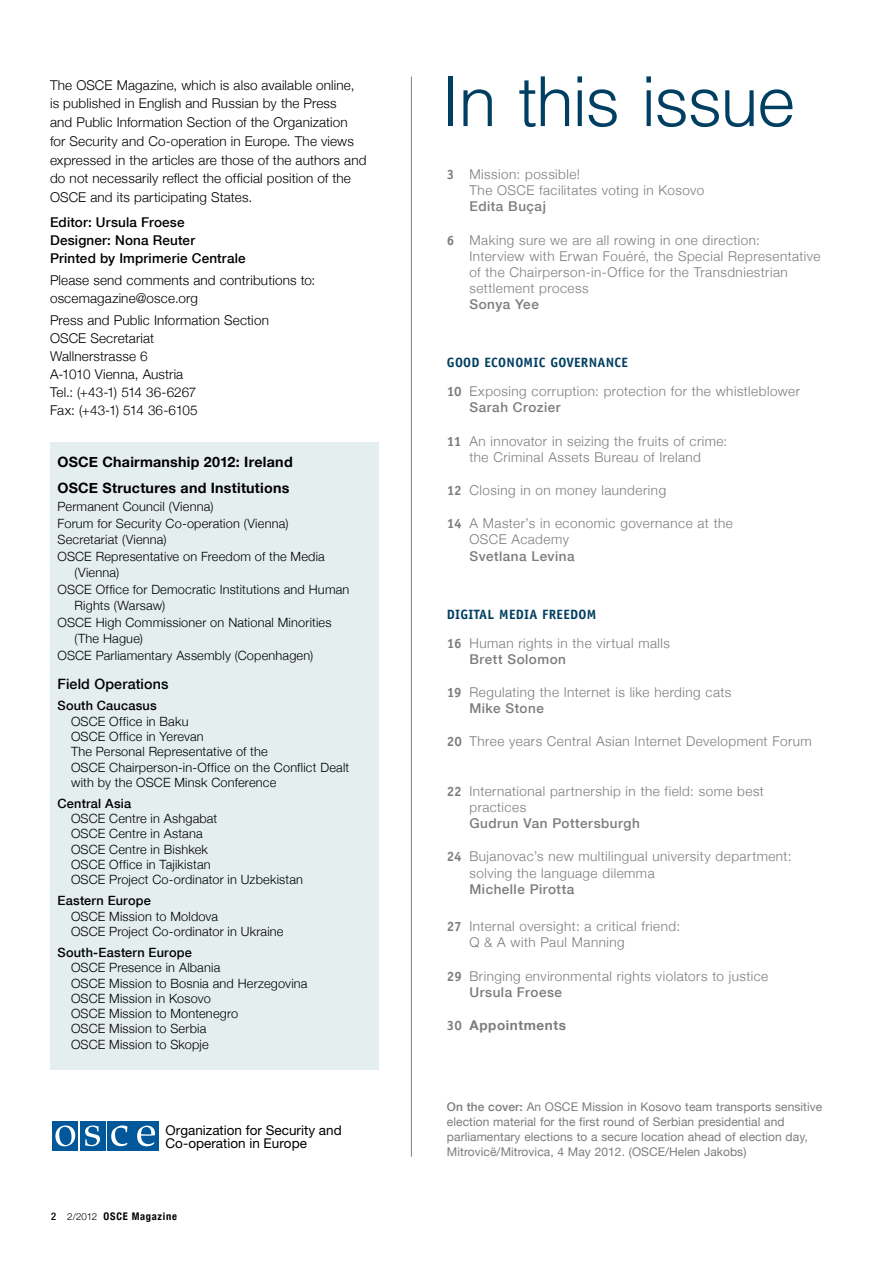
<style>
.page{position:relative;width:893px;height:1263px;background:#fff}
.page>*{position:absolute;margin:0;border:0;box-sizing:border-box;transform-origin:0 0}
.t1{font:300 69px "Helvetica";letter-spacing:-.025em;color:#003f61}
.t2{font:700 14.25px/25.7px "Helvetica Neue";letter-spacing:.015em;color:#000}
.t3{font:500 14.25px "Helvetica Neue";letter-spacing:.01em;color:#000}
.t4{font:300 13.5px/16.2px "Helvetica Neue";letter-spacing:.035em;color:#7b7c7e}
.t5{font:300 13.5px/18.8px "Helvetica Neue";letter-spacing:.01em;color:#000}
.t6{font:500 13.5px "Helvetica Neue";letter-spacing:.035em;color:#7b7c7e}
.t7{font:500 13.5px/18px "Helvetica Neue";letter-spacing:.015em;color:#000}
.t8{font:13.5px/13.5px "Helvetica Neue";color:#000}
.t9{font:700 13.5px "Officina Sans";letter-spacing:.02em;color:#003f61}
.t10{font:700 13.5px "Helvetica Neue";letter-spacing:.045em;color:#7b7c7e}
.t11{font:300 12.75px/15.3px "Helvetica Neue";letter-spacing:.015em;color:#000}
.t12{font:500 12.75px "Helvetica Neue";letter-spacing:.015em;color:#000}
.t13{font:12px/15px "Helvetica Neue";letter-spacing:.005em;color:#7b7c7e}
.t14{font:700 condensed 10.5px "Helvetica Neue";letter-spacing:.07em;color:#000}
.s1{font-weight:500}
.s2{font-weight:300;font-stretch:normal;font-size:9.75px}
.s3{font-family:"Officina Sans";font-weight:700}
.s4{font-family:"Officina Sans"}
</style>
<div class="page">
<div style="left:50px;top:442px;width:328px;height:627px;background:#e4eeef"></div>
<div style="left:53px;top:1121px;width:25px;height:30px;background:#00589b"></div>
<div style="left:80px;top:1121px;width:25px;height:30px;background:#00589b"></div>
<div style="left:107px;top:1121px;width:25px;height:30px;background:#00589b"></div>
<div style="left:134px;top:1121px;width:25px;height:30px;background:#00589b"></div>
<svg style="left:137px;top:1125px;width:18px;height:21px"></svg>
<svg style="left:111px;top:1125px;width:17px;height:21px"></svg>
<svg style="left:85px;top:1125px;width:15px;height:21px"></svg>
<svg style="left:55px;top:1125px;width:20px;height:21px"></svg>
<hr style="left:411px;top:77px;width:1px;height:1080px;background:#7b7c7e">
<p class="t5" style="left:50px;top:75px;width:318px">The OSCE Magazine, which is also available online, is published in English and Russian by the Press<br>and Public Information Section of the Organization for Security and Co-operation in Europe. The views expressed in the articles are those of the authors and do not necessarily reflect the official position of the OSCE and its participating States.</p>
<p class="t7" style="left:50px;top:213px;width:197px">Editor: Ursula Froese<br>Designer: Nona Reuter<br>Printed by Imprimerie Centrale</p>
<p class="t5" style="left:50px;top:271px;width:267px;line-height:18px">Please send comments and contributions to: oscemagazine@osce.org</p>
<p class="t5" style="left:50px;top:311px;width:220px;line-height:18px">Press and Public Information Section<br>OSCE Secretariat<br>Wallnerstrasse 6<br>A‑1010 Vienna, Austria<br>Tel.: (+43-1) 514 36-6267<br>Fax: (+43-1) 514 36-6105</p>
<p class="t2" style="left:58px;top:449px;width:237px">OSCE Chairmanship 2012: Ireland<br>OSCE Structures and Institutions</p>
<p class="t11" style="left:58px;top:499px;width:157px">Permanent Council (Vienna)</p>
<p class="t11" style="left:58px;top:515px;width:232px">Forum for Security Co-operation (Vienna)</p>
<p class="t11" style="left:58px;top:532px;width:111px">Secretariat (Vienna)</p>
<p class="t11" style="left:58px;top:548px;width:269px">OSCE Representative on Freedom of the Media</p>
<p class="t11" style="left:75px;top:565px;width:46px">(Vienna)</p>
<p class="t11" style="left:58px;top:581px;width:293px">OSCE Office for Democratic Institutions and Human</p>
<p class="t11" style="left:75px;top:598px;width:92px">Rights (Warsaw)</p>
<p class="t11" style="left:58px;top:614px;width:276px">OSCE High Commissioner on National Minorities</p>
<p class="t11" style="left:75px;top:631px;width:70px">(The Hague)</p>
<p class="t11" style="left:58px;top:647px;width:257px">OSCE Parliamentary Assembly (Copenhagen)</p>
<p class="t3" style="left:58px;top:676px;width:112px">Field Operations</p>
<p class="t12" style="left:58px;top:698px;width:101px">South Caucasus</p>
<p class="t11" style="left:71px;top:713px;width:280px">OSCE Office in Baku<br>OSCE Office in Yerevan<br>The Personal Representative of the<br>OSCE Chairperson-in-Office on the Conflict Dealt with by the OSCE Minsk Conference</p>
<p class="t12" style="left:58px;top:796px;width:75px">Central Asia</p>
<p class="t11" style="left:71px;top:811px;width:233px">OSCE Centre in Ashgabat<br>OSCE Centre in Astana<br>OSCE Centre in Bishkek<br>OSCE Office in Tajikistan<br>OSCE Project Co-ordinator in Uzbekistan</p>
<p class="t12" style="left:58px;top:893px;width:95px">Eastern Europe</p>
<p class="t11" style="left:71px;top:908px;width:214px">OSCE Mission to Moldova<br>OSCE Project Co-ordinator in Ukraine</p>
<p class="t12" style="left:58px;top:945px;width:136px">South-Eastern Europe</p>
<p class="t11" style="left:71px;top:960px;width:238px">OSCE Presence in Albania<br>OSCE Mission to Bosnia and Herzegovina<br>OSCE Mission in Kosovo<br>OSCE Mission to Montenegro<br>OSCE Mission to Serbia<br>OSCE Mission to Skopje</p>
<p class="t8" style="left:166px;top:1123px;width:178px">Organization for Security and<br>Co-operation in Europe</p>
<p class="t14" style="left:51px;top:1210px;width:127px"><span class="s1">2</span> <span class="s2">2/2012</span> OSCE Magazine</p>
<h1 class="t1" style="left:441px;top:59px;width:356px">In this issue</h1>
<p class="t4" style="left:469px;top:166px;width:236px;text-indent:-23px"><span class="s3">3</span> Mission: possible!<br>The OSCE facilitates voting in Kosovo</p>
<p class="t6" style="left:469px;top:198px;width:78px">Edita Buçaj</p>
<p class="t4" style="left:469px;top:231px;width:352px;text-indent:-23px"><span class="s3">6</span> Making sure we are all rowing in one direction:<br>Interview with Erwan Fouéré, the Special Representative of the Chairperson-in-Office for the Transdniestrian settlement process</p>
<p class="t6" style="left:469px;top:296px;width:71px">Sonya Yee</p>
<p class="t9" style="left:447px;top:354px;width:183px">GOOD ECONOMIC GOVERNANCE</p>
<p class="t4" style="left:469px;top:383px;width:332px;text-indent:-23px"><span class="s3">10</span> Exposing corruption: protection for the whistleblower<br><span class="s1">Sarah Crozier</span></p>
<p class="t4" style="left:447px;top:432px;width:282px;text-align:center"><span class="s3">11</span> An innovator in seizing the fruits of crime: the Criminal Assets Bureau of Ireland</p>
<p class="t4" style="left:447px;top:482px;width:221px"><span class="s3">12</span> Closing in on money laundering</p>
<p class="t4" style="left:469px;top:515px;width:265px;text-indent:-22px"><span class="s3">14</span> A Master’s in economic governance at the<br>OSCE Academy</p>
<p class="t6" style="left:469px;top:548px;width:107px">Svetlana Levina</p>
<p class="t9" style="left:447px;top:605px;width:151px">DIGITAL MEDIA FREEDOM</p>
<p class="t4" style="left:469px;top:634px;width:202px;text-indent:-22px"><span class="s3">16</span> Human rights in the virtual malls<br><span class="s1">Brett Solomon</span></p>
<p class="t4" style="left:469px;top:684px;width:263px;text-indent:-23px"><span class="s3">19</span> Regulating the Internet is like herding cats<br><span class="s1">Mike Stone</span></p>
<p class="t4" style="left:447px;top:733px;width:366px"><span class="s3">20</span> Three years Central Asian Internet Development Forum</p>
<p class="t4" style="left:469px;top:783px;width:296px;text-indent:-23px"><span class="s3">22</span> International partnership in the field: some best practices</p>
<p class="t6" style="left:469px;top:815px;width:172px">Gudrun Van Pottersburgh</p>
<p class="t4" style="left:469px;top:848px;width:324px;text-indent:-23px"><span class="s3">24</span> Bujanovac’s new multilingual university department: solving the language dilemma</p>
<p class="t6" style="left:469px;top:881px;width:107px">Michelle Pirotta</p>
<p class="t4" style="left:469px;top:918px;width:212px;text-indent:-23px"><span class="s3">27</span> Internal oversight: a critical friend:<br>Q &amp; A with Paul Manning</p>
<p class="t4" style="left:469px;top:967px;width:300px;text-indent:-22px"><span class="s3">29</span> Bringing environmental rights violators to justice<br><span class="s1">Ursula Froese</span></p>
<p class="t10" style="left:447px;top:1017px;width:121px"><span class="s4">30</span> Appointments</p>
<p class="t13" style="left:447px;top:1099px;width:377px"><span class="s1">On the cover:</span> An OSCE Mission in Kosovo team transports sensitive election material for the first round of Serbian presidential and parliamentary elections to a secure location ahead of election day, Mitrovicë/Mitrovica, 4 May 2012. (OSCE/Helen Jakobs)</p>
</div>
